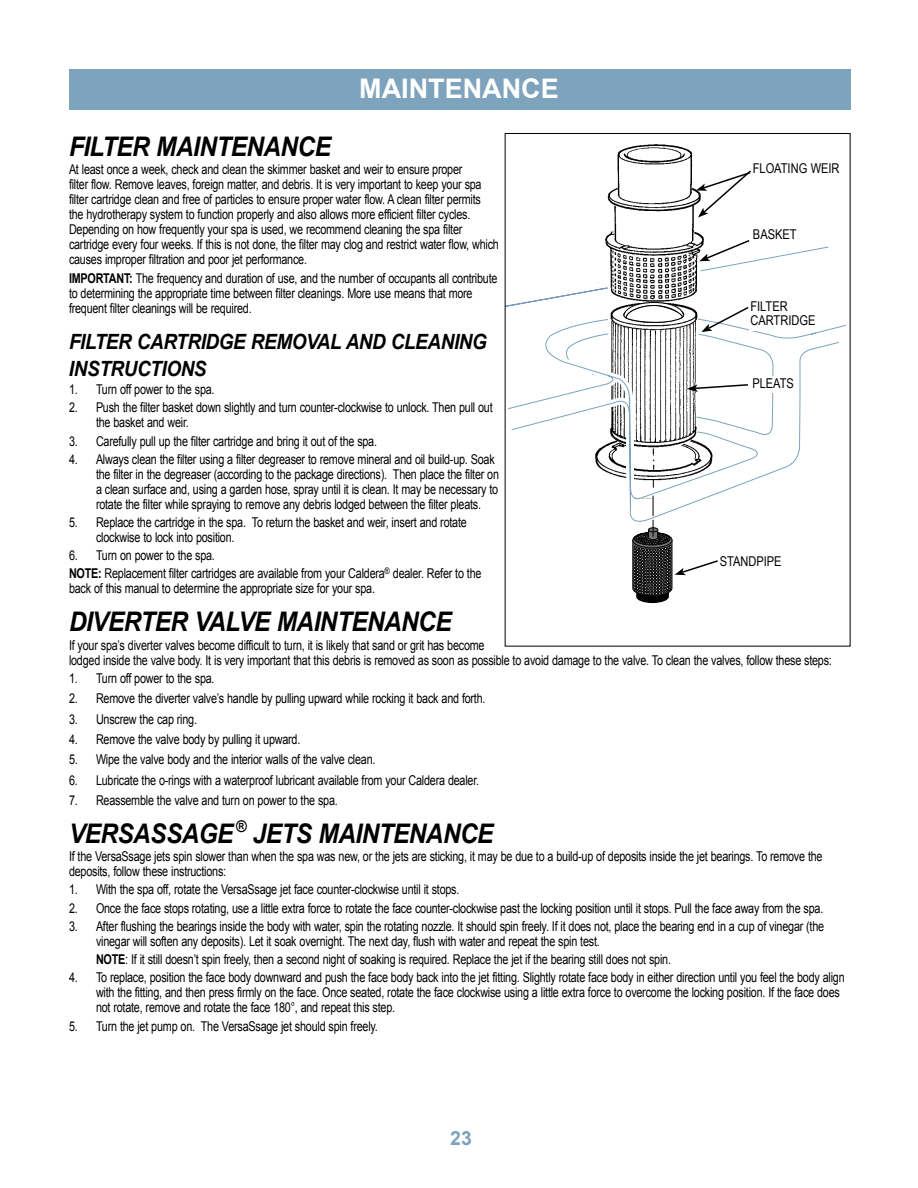
<style>
.page{position:relative;width:918px;height:1188px;background:#fff}
.page>*{position:absolute;margin:0;border:0;box-sizing:border-box;transform-origin:0 0}
.t1{font:italic 700 27px "Arial";letter-spacing:-.02em;color:#000;scale:.9 1}
.t2{font:700 27px "Arial";color:#fff}
.t3{font:italic 700 21px "Arial";letter-spacing:-.02em;color:#000;scale:.9 1}
.t4{font:700 19.5px "Arial";color:#7da3bd}
.t5{font:13.5px/15px "Arial";letter-spacing:-.02em;color:#000;scale:.8 1}
.t6{font:13.5px/13.5px "Arial Narrow";color:#000}
.s1{font-weight:700}
</style>
<div class="page">
<div style="left:69px;top:69px;width:781px;height:41px;background:#7da3bd"></div>
<svg style="left:505px;top:145px;width:341px;height:458px"></svg>
<h1 class="t2" style="left:359px;top:71px;width:201px">MAINTENANCE</h1>
<h1 class="t1" style="left:69px;top:129px;width:200px">FILTER MAINTENAN</h1>
<h1 class="t1" style="left:298px;top:129px;width:38px">CE</h1>
<p class="t5" style="left:69px;top:162px;width:539px">At least once a week, check and clean the skimmer basket and weir to ensure proper<br>filter flow. Remove leaves, foreign matter, and debris. It is very important to keep your spa filter cartridge clean and free of particles to ensure proper water flow. A clean filter permits<br>the hydrotherapy system to function properly and also allows more efficient filter cycles.<br>Depending on how frequently your spa is used, we recommend cleaning the spa filter cartridge every four weeks. If this is not done, the filter may clog and restrict water flow, which causes improper filtration and poor jet performance.</p>
<p class="t5" style="left:69px;top:271px;width:537px"><span class="s1">IMPORTANT:</span> The frequency and duration of use, and the number of occupants all contribute to determining the appropriate time between filter cleanings. More use means that more frequent filter cleanings will be required.</p>
<h2 class="t3" style="left:69px;top:328px;width:388px">FILTER CAR TRIDGE REMOVAL AND CLEAN</h2>
<h2 class="t3" style="left:454px;top:328px;width:38px">ING</h2>
<h2 class="t3" style="left:69px;top:355px;width:140px">INS TRUCTIONS</h2>
<p class="t5" style="left:69px;top:382px;width:183px">1. Turn off power to the spa.</p>
<p class="t5" style="left:96px;top:400px;width:497px;text-indent:-27px">2. Push the filter basket down slightly and turn counter-clockwise to unlock. Then pull out the basket and weir.</p>
<p class="t5" style="left:69px;top:433px;width:387px">3. Carefully pull up the filter cartridge and bring it out of the spa.</p>
<p class="t5" style="left:96px;top:452px;width:505px;text-indent:-27px">4. Always clean the filter using a filter degreaser to remove mineral and oil build-up. Soak the filter in the degreaser (according to the package directions). Then place the filter on a clean surface and, using a garden hose, spray until it is clean. It may be necessary to rotate the filter while spraying to remove any debris lodged between the filter pleats.</p>
<p class="t5" style="left:96px;top:515px;width:465px;text-indent:-27px">5. Replace the cartridge in the spa. To return the basket and weir, insert and rotate clockwise to lock into position.</p>
<p class="t5" style="left:69px;top:546px;width:517px;line-height:18.3px">6. Turn on power to the spa.<br><span class="s1">Note :</span> Replacement filter cartridges are available from your Caldera<sup>®</sup> dealer. Refer to the</p>
<p class="t5" style="left:69px;top:581px;width:384px">back of this manual to determine the appropriate size for your spa.</p>
<h1 class="t1" style="left:69px;top:604px;width:334px">DIVER TER VALVE MAINTENAN</h1>
<h1 class="t1" style="left:418px;top:604px;width:38px">CE</h1>
<p class="t5" style="left:69px;top:637px;width:955px">If your spa’s diverter valves become difficult to turn, it is likely that sand or grit has become<br>lodged inside the valve body. It is very important that this debris is removed as soon as possible to avoid damage to the valve. To clean the valves, follow these steps:</p>
<p class="t5" style="left:69px;top:671px;width:183px">1. Turn off power to the spa.</p>
<p class="t5" style="left:69px;top:691px;width:522px">2. Remove the diverter valve’s handle by pulling upward while rocking it back and forth.</p>
<p class="t5" style="left:69px;top:711px;width:162px">3. Unscrew the cap ring.</p>
<p class="t5" style="left:69px;top:732px;width:291px">4. Remove the valve body by pulling it upward.</p>
<p class="t5" style="left:69px;top:752px;width:385px">5. Wipe the valve body and the interior walls of the valve clean.</p>
<p class="t5" style="left:69px;top:773px;width:514px">6. Lubricate the o-rings with a waterproof lubricant available from your Caldera dealer.</p>
<p class="t5" style="left:69px;top:793px;width:338px">7. Reassemble the valve and turn on power to the spa.</p>
<h1 class="t1" style="left:69px;top:816px;width:473px">VERSASSAGE <sup>®</sup> JETS MAINTENANCE</h1>
<p class="t5" style="left:69px;top:849px;width:944px">If the VersaSsage jets spin slower than when the spa was new, or the jets are sticking, it may be due to a build-up of deposits inside the jet bearings. To remove the deposits, follow these instructions:</p>
<p class="t5" style="left:69px;top:882px;width:490px">1. With the spa off, rotate the VersaSsage jet face counter-clockwise until it stops.</p>
<p class="t5" style="left:69px;top:901px;width:944px">2. Once the face stops rotating, use a little extra force to rotate the face counter-clockwise past the locking position until it stops. Pull the face away from the spa.</p>
<p class="t5" style="left:96px;top:919px;width:912px;text-indent:-27px">3. After flushing the bearings inside the body with water, spin the rotating nozzle. It should spin freely. If it does not, place the bearing end in a cup of vinegar (the vinegar will soften any deposits). Let it soak overnight. The next day, flush with water and repeat the spin test.</p>
<p class="t5" style="left:96px;top:952px;width:720px"><span class="s1">NOTE</span>: If it still doesn’t spin freely, then a second night of soaking is required. Replace the jet if the bearing still does not spin.</p>
<p class="t5" style="left:96px;top:970px;width:937px;text-indent:-27px">4. To replace, position the face body downward and push the face body back into the jet fitting. Slightly rotate face body in either direction until you feel the body align with the fitting, and then press firmly on the face. Once seated, rotate the face clockwise using a little extra force to overcome the locking position. If the face does not rotate, remove and rotate the face 180°, and repeat this step.</p>
<p class="t5" style="left:69px;top:1019px;width:388px">5. Turn the jet pump on. The VersaSsage jet should spin freely.</p>
<p class="t6" style="left:753px;top:161px;width:15px">FLOATING</p>
<p class="t6" style="left:811px;top:161px;width:18px">WEIR</p>
<p class="t6" style="left:753px;top:227px;width:16px">BASKET</p>
<p class="t6" style="left:750px;top:299px;width:14px">FILTER<br>CARTRIDGE</p>
<p class="t6" style="left:752px;top:376px;width:15px">PLEATS</p>
<p class="t6" style="left:720px;top:554px;width:63px">STANDPIPE</p>
<h3 class="t4" style="left:450px;top:1125px;width:23px">23</h3>
</div>
